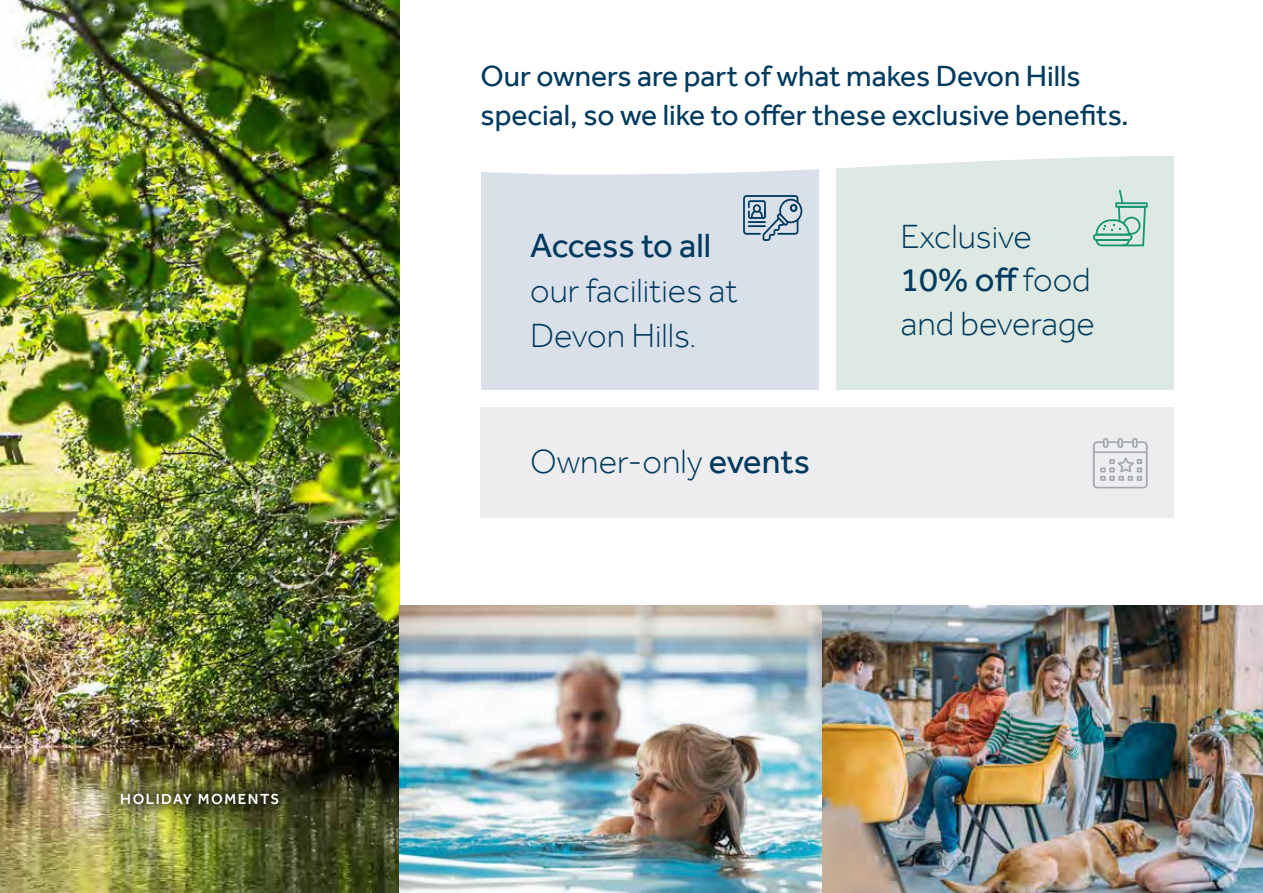
<style>
.page{position:relative;width:1263px;height:893px;background:#fff}
.page>*{position:absolute;margin:0;border:0;box-sizing:border-box;transform-origin:0 0}
.t1{font:300 34.5px/43.5px "Effra";color:#003a5e}
.t2{font:34.5px "Effra";letter-spacing:-.01em;color:#003a5e}
.t3{font:30px/39px "Effra";color:#003a5e}
.t4{font:500 15px "Effra";letter-spacing:.1em;color:#fff}
.s1{font-weight:400}
</style>
<div class="page">
<div style="left:480px;top:156px;width:338px;height:234px;background:#dae0ea"></div>
<div style="left:836px;top:156px;width:338px;height:234px;background:#dde9e2"></div>
<div style="left:480px;top:407px;width:694px;height:110px;background:#ededef"></div>
<svg style="left:480px;top:156px;width:644px;height:19px;fill:#fff"></svg>
<img style="left:0;top:0;width:400px;height:893px">
<svg style="left:1093px;top:190px;width:55px;height:56px"></svg>
<svg style="left:1093px;top:438px;width:55px;height:50px"></svg>
<svg style="left:743px;top:195px;width:59px;height:46px"></svg>
<div style="left:103px;top:775px;width:193px;height:47px;background:#000;opacity:.75"></div>
<img style="left:400px;top:606px;width:423px;height:287px">
<img style="left:823px;top:606px;width:440px;height:287px">
<p class="t4" style="left:120px;top:790px;width:161px">HOLIDAY MOMENTS</p>
<p class="t3" style="left:480px;top:56px;width:650px">Our owners are part of what makes Devon Hills special, so we like to offer these exclusive benefits.</p>
<p class="t2" style="left:530px;top:224px;width:182px">Access to all</p>
<p class="t1" style="left:530px;top:267px;width:209px;line-height:45px">our facilities at<br>Devon Hills.</p>
<p class="t1" style="left:530px;top:439px;width:281px">Owner-only <span class="s1">events</span></p>
<p class="t1" style="left:900px;top:214px;width:196px">Exclusive<br><span class="s1">10% off</span> food and beverage</p>
</div>
